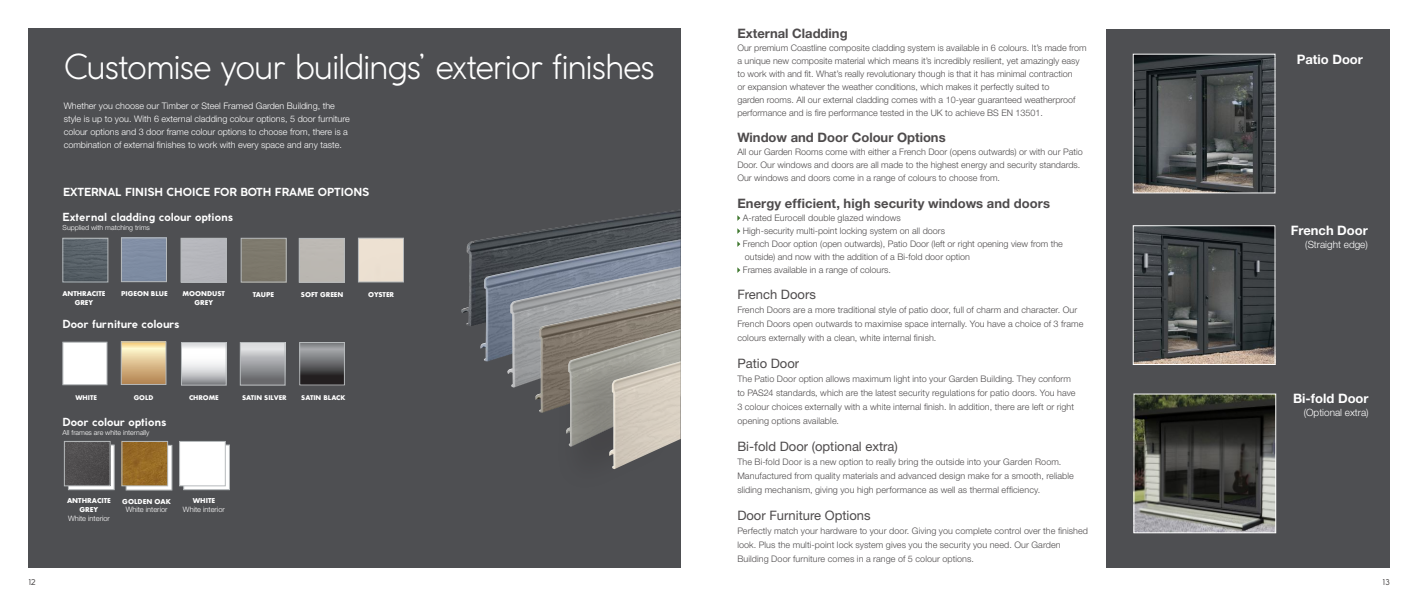
<style>
.page{position:relative;width:1418px;height:596px;background:#fff}
.page>*{position:absolute;margin:0;border:0;box-sizing:border-box;transform-origin:0 0}
.t1{font:300 34px "Coco Gothic";letter-spacing:-.035em;color:#fff}
.t2{font:700 13px "Helvetica Neue LT Std";color:#4e4b4c}
.t3{font:13px "Helvetica Neue LT Std";color:#4e4b4c}
.t4{font:700 13px "Helvetica Neue LT Std";color:#fff}
.t5{font:700 11px "Coco Gothic";color:#fff}
.t6{font:300 10px "Helvetica Neue LT Std";color:#fff}
.t7{font:300 9px/13px "Helvetica Neue LT Std";color:#4e4b4c}
.t8{font:300 9px/12.8px "Helvetica Neue LT Std";color:#fff}
.t9{font:8px "Coco Gothic";color:#4e4b4c}
.t10{font:300 7.4px "Helvetica Neue LT Std";color:#fff}
.t11{font:7.4px/8.9px "Futura Bld";color:#fff;text-align:center}
.t12{font:7.3px/8.8px "Futura Bld";color:#fff;text-align:center}
.t13{font:7.1px "Futura Bld";color:#fff}
.t14{font:300 7px "Helvetica Neue LT Std";color:#fff}
</style>
<div class="page">
<div style="left:28px;top:28px;width:652px;height:539px;background:#4e4f52"></div>
<svg style="left:737px;top:215px;width:3px;height:6px"></svg>
<svg style="left:737px;top:228px;width:3px;height:6px"></svg>
<svg style="left:737px;top:241px;width:3px;height:6px"></svg>
<svg style="left:737px;top:267px;width:3px;height:6px"></svg>
<div style="left:1106px;top:29px;width:283px;height:538px;background:#4e4f52"></div>
<img style="left:1134px;top:56px;width:139px;height:135px">
<div style="left:1132px;top:54px;width:143px;height:139px;border:1px solid #fff"></div>
<img style="left:1134px;top:227px;width:139px;height:135px">
<div style="left:1132px;top:225px;width:143px;height:139px;border:1px solid #fff"></div>
<div style="left:126px;top:445px;width:46px;height:45px;background:linear-gradient(to right,#fff,#fdfdfd);border:1px solid #b6babc"></div>
<img style="left:65px;top:240px;width:41px;height:40px">
<div style="left:63px;top:238px;width:45px;height:44px;border:1px solid #b6babc"></div>
<div style="left:183px;top:240px;width:41px;height:40px;background:#b5b6bb"></div>
<div style="left:181px;top:238px;width:45px;height:44px;border:1px solid #b6babc"></div>
<img style="left:124px;top:443px;width:42px;height:41px">
<div style="left:122px;top:441px;width:46px;height:45px;border:1px solid #b6babc"></div>
<div style="left:360px;top:240px;width:42px;height:40px;background:#ece0d1"></div>
<div style="left:358px;top:238px;width:46px;height:44px;border:1px solid #b6babc"></div>
<div style="left:123px;top:239px;width:42px;height:41px;background:#7f8da3"></div>
<div style="left:121px;top:237px;width:46px;height:45px;border:1px solid #b6babc"></div>
<svg style="left:183px;top:444px;width:47px;height:45px"></svg>
<div style="left:179px;top:441px;width:46px;height:45px;background:#fff;border:1px solid #b6babc"></div>
<div style="left:243px;top:240px;width:41px;height:40px;background:#7c786c"></div>
<div style="left:241px;top:238px;width:45px;height:44px;border:1px solid #b6babc"></div>
<div style="left:301px;top:240px;width:41px;height:40px;background:#bbb7b2"></div>
<div style="left:299px;top:238px;width:45px;height:44px;border:1px solid #b6babc"></div>
<svg style="left:68px;top:444px;width:46px;height:45px"></svg>
<img style="left:66px;top:443px;width:42px;height:41px">
<div style="left:64px;top:441px;width:46px;height:45px;border:1px solid #b6babc"></div>
<div style="left:63px;top:342px;width:44px;height:43px;background:#fff;border:1px solid #b6babc"></div>
<div style="left:240px;top:342px;width:45px;height:43px;background:linear-gradient(to bottom,#eeeff1,#595a5e)"></div>
<div style="left:240px;top:342px;width:45px;height:43px;border:1px solid #b6babc"></div>
<svg style="left:123px;top:343px;width:41px;height:39px;background:#dec290"></svg>
<div style="left:121px;top:341px;width:45px;height:43px;border:1px solid #b6babc"></div>
<svg style="left:301px;top:344px;width:42px;height:39px;background:#626264"></svg>
<div style="left:299px;top:342px;width:46px;height:43px;border:1px solid #b6babc"></div>
<svg style="left:183px;top:344px;width:41px;height:39px;background:#dfdfe1"></svg>
<div style="left:181px;top:342px;width:45px;height:43px;border:1px solid #b6babc"></div>
<img style="left:461px;top:209px;width:219px;height:117px">
<img style="left:480px;top:239px;width:200px;height:122px">
<img style="left:507px;top:266px;width:173px;height:121px">
<img style="left:535px;top:298px;width:145px;height:115px">
<img style="left:566px;top:329px;width:114px;height:32px">
<div style="left:553px;top:338px;width:120px;height:154px;background:#241f1f;opacity:.2"></div>
<img style="left:609px;top:361px;width:71px;height:108px">
<img style="left:1135px;top:395px;width:138px;height:135px">
<h1 class="t1" style="left:64px;top:41px;width:592px">Customise your buildings’ exterior finishes</h1>
<p class="t8" style="left:64px;top:99px;width:287px">Whether you choose our Timber or Steel Framed Garden Building, the style is up to you. With 6 external cladding colour options, 5 door furniture colour options and 3 door frame colour options to choose from, there is a combination of external finishes to work with every space and any taste.</p>
<p class="t5" style="left:63px;top:184px;width:308px">EXTERNAL FINISH CHOICE FOR BOTH FRAME OPTIONS</p>
<p class="t5" style="left:63px;top:208px;width:172px">External cladding colour options</p>
<p class="t14" style="left:63px;top:223px;width:89px">Supplied with matching trims</p>
<p class="t12" style="left:183px;top:290px;width:44px">MOONDUST<br>GREY</p>
<p class="t12" style="left:62px;top:290px;width:45px">ANTHRACITE</p>
<p class="t12" style="left:368px;top:290px;width:27px">OYSTER</p>
<p class="t12" style="left:75px;top:298px;width:20px">GREY</p>
<p class="t12" style="left:121px;top:290px;width:48px">PIGEON BLUE</p>
<p class="t12" style="left:253px;top:290px;width:23px">TAUPE</p>
<p class="t12" style="left:301px;top:290px;width:44px">SOFT GREEN</p>
<p class="t5" style="left:63px;top:315px;width:118px">Door furniture colours</p>
<p class="t13" style="left:75px;top:392px;width:23px">WHITE</p>
<p class="t13" style="left:134px;top:392px;width:21px">GOLD</p>
<p class="t13" style="left:189px;top:392px;width:31px">CHROME</p>
<p class="t13" style="left:242px;top:392px;width:46px">SATIN SILVER</p>
<p class="t13" style="left:301px;top:392px;width:46px">SATIN BLACK</p>
<p class="t5" style="left:63px;top:413px;width:105px">Door colour options</p>
<p class="t14" style="left:63px;top:427px;width:88px">All frames are white internally</p>
<p class="t11" style="left:67px;top:496px;width:45px">ANTHRACITE<br>GREY</p>
<p class="t10" style="left:68px;top:513px;width:43px">White interior</p>
<p class="t11" style="left:122px;top:497px;width:50px">GOLDEN OAK</p>
<p class="t10" style="left:126px;top:505px;width:43px">White interior</p>
<p class="t11" style="left:193px;top:496px;width:24px">WHITE</p>
<p class="t10" style="left:183px;top:504px;width:43px">White interior</p>
<h2 class="t2" style="left:737px;top:25px;width:112px">External Cladding</h2>
<p class="t7" style="left:737px;top:41px;width:351px">Our premium Coastline composite cladding system is available in 6 colours. It’s made from a unique new composite material which means it’s incredibly resilient, yet amazingly easy to work with and fit. What’s really revolutionary though is that it has minimal contraction<br>or expansion whatever the weather conditions, which makes it perfectly suited to<br>garden rooms. All our external cladding comes with a 10-year guaranteed weatherproof performance and is fire performance tested in the UK to achieve BS EN 13501.</p>
<h2 class="t2" style="left:737px;top:129px;width:210px">Window and Door Colour Options</h2>
<p class="t7" style="left:737px;top:145px;width:347px">All our Garden Rooms come with either a French Door (opens outwards) or with our Patio<br>Door. Our windows and doors are all made to the highest energy and security standards.<br>Our windows and doors come in a range of colours to choose from.</p>
<h2 class="t2" style="left:737px;top:195px;width:314px">Energy efficient, high security windows and doors</h2>
<p class="t7" style="left:743px;top:211px;width:321px">A-rated Eurocell double glazed windows<br>High-security multi-point locking system on all doors<br>French Door option (open outwards), Patio Door (left or right opening view from the outside) and now with the addition of a Bi-fold door option<br>Frames available in a range of colours.</p>
<h2 class="t3" style="left:737px;top:286px;width:80px">French Doors</h2>
<p class="t7" style="left:737px;top:302px;width:348px;line-height:14px">French Doors are a more traditional style of patio door, full of charm and character. Our<br>French Doors open outwards to maximise space internally. You have a choice of 3 frame colours externally with a clean, white internal finish.</p>
<h2 class="t3" style="left:737px;top:355px;width:63px">Patio Door</h2>
<p class="t7" style="left:737px;top:371px;width:339px;line-height:14px">The Patio Door option allows maximum light into your Garden Building. They conform to PAS24 standards, which are the latest security regulations for patio doors. You have 3 colour choices externally with a white internal finish. In addition, there are left or right opening options available.</p>
<h2 class="t3" style="left:737px;top:438px;width:162px">Bi-fold Door (optional extra)</h2>
<p class="t7" style="left:737px;top:454px;width:338px;line-height:14px">The Bi-fold Door is a new option to really bring the outside into your Garden Room.<br>Manufactured from quality materials and advanced design make for a smooth, reliable sliding mechanism, giving you high performance as well as thermal efficiency.</p>
<h2 class="t3" style="left:737px;top:507px;width:135px">Door Furniture Options</h2>
<p class="t7" style="left:737px;top:523px;width:352px;line-height:14px">Perfectly match your hardware to your door. Giving you complete control over the finished look. Plus the multi-point lock system gives you the security you need. Our Garden<br>Building Door furniture comes in a range of 5 colour options.</p>
<h2 class="t4" style="left:1296px;top:51px;width:68px">Patio Door</h2>
<h2 class="t4" style="left:1290px;top:222px;width:79px">French Door</h2>
<p class="t6" style="left:1305px;top:238px;width:64px">(Straight edge)</p>
<h2 class="t4" style="left:1292px;top:390px;width:77px">Bi-fold Door</h2>
<p class="t6" style="left:1303px;top:406px;width:66px">(Optional extra)</p>
<p class="t9" style="left:28px;top:575px;width:9px">12</p>
<p class="t9" style="left:1382px;top:575px;width:8px">13</p>
</div>
